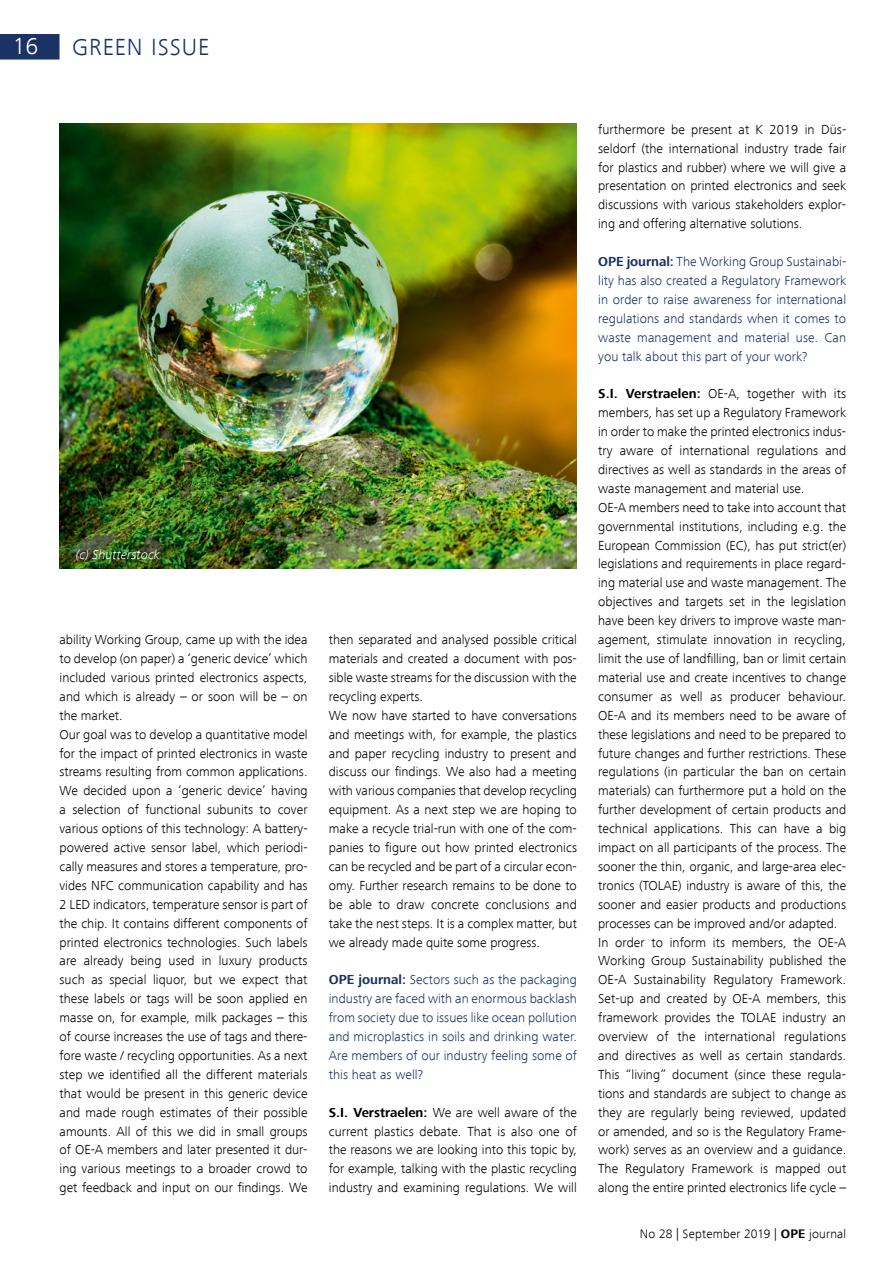
<style>
.page{position:relative;width:893px;height:1263px;background:#fff}
.page>*{position:absolute;margin:0;border:0;box-sizing:border-box;transform-origin:0 0}
.t1{font:300 24px "Frutiger Next Com";letter-spacing:.04em;color:#1a3264}
.t2{font:300 24px "Frutiger Next Com";color:#fff}
.t3{font:300 13.5px/18.9px "Frutiger Next Com";color:#000}
.t4{font:300 13.5px/18.9px "Frutiger Next Com";letter-spacing:.005em;color:#1a3264;text-align:justify}
.t5{font:italic 300 13.5px "Frutiger Next Com";color:#fff}
.t6{font:300 12.75px "Frutiger Next Com";letter-spacing:.02em;color:#000}
.s1{font-weight:700}
</style>
<div class="page">
<div style="left:0;top:34px;width:60px;height:26px;background:#1a3264"></div>
<img style="left:60px;top:124px;width:517px;height:444px">
<h1 class="t2" style="left:13px;top:33px;width:27px">16</h1>
<h1 class="t1" style="left:72px;top:33px;width:139px">GREEN ISSUE</h1>
<p class="t5" style="left:76px;top:547px;width:85px">(c) Shutterstock</p>
<p class="t3" style="left:60px;top:630px;width:250px">ability Working Group, came up with the idea to develop (on paper) a ‘generic device’ which included various printed electronics aspects, and which is already – or soon will be – on the market.<br>Our goal was to develop a quantitative model for the impact of printed electronics in waste streams resulting from common applications.<br>We decided upon a ‘generic device’ having a selection of functional subunits to cover various options of this technology: A battery&shy;powered active sensor label, which periodi&shy;cally measures and stores a temperature, pro&shy;vides NFC communication capability and has 2 LED indicators, temperature sensor is part of the chip. It contains different components of printed electronics technologies. Such labels are already being used in luxury products such as special liquor, but we expect that these labels or tags will be soon applied en masse on, for example, milk packages – this of course increases the use of tags and there&shy;fore waste / recycling opportunities. As a next step we identified all the different materials that would be present in this generic device and made rough estimates of their possible amounts. All of this we did in small groups of OE-A members and later presented it dur&shy;ing various meetings to a broader crowd to get feedback and input on our findings. We</p>
<p class="t3" style="left:329px;top:630px;width:250px">then separated and analysed possible critical materials and created a document with pos&shy;sible waste streams for the discussion with the recycling experts.<br>We now have started to have conversations and meetings with, for example, the plastics and paper recycling industry to present and discuss our findings. We also had a meeting with various companies that develop recycling equipment. As a next step we are hoping to make a recycle trial-run with one of the com&shy;panies to figure out how printed electronics can be recycled and be part of a circular econ&shy;omy. Further research remains to be done to be able to draw concrete conclusions and take the nest steps. It is a complex matter, but we already made quite some progress.</p>
<p class="t4" style="left:329px;top:970px;width:250px"><span class="s1">OPE journal:</span> Sectors such as the packaging industry are faced with an enormous backlash from society due to issues like ocean pollution and microplastics in soils and drinking water.<br>Are members of our industry feeling some of this heat as well?</p>
<p class="t3" style="left:329px;top:1103px;width:250px;text-align:justify"><span class="s1">S.I. Verstraelen:</span> We are well aware of the current plastics debate. That is also one of the reasons we are looking into this topic by, for example, talking with the plastic recycling industry and examining regulations. We will</p>
<p class="t3" style="left:598px;top:120px;width:250px;text-align:justify">furthermore be present at K 2019 in Düs&shy;seldorf (the international industry trade fair for plastics and rubber) where we will give a presentation on printed electronics and seek discussions with various stakeholders explor&shy;ing and offering alternative solutions.</p>
<p class="t4" style="left:598px;top:252px;width:250px"><span class="s1">OPE journal:</span> The Working Group Sustainabi&shy;lity has also created a Regulatory Framework in order to raise awareness for international regulations and standards when it comes to waste management and material use. Can you talk about this part of your work?</p>
<p class="t3" style="left:598px;top:384px;width:250px"><span class="s1">S.I. Verstraelen:</span> OE-A, together with its members, has set up a Regulatory Framework in order to make the printed electronics indus&shy;try aware of international regulations and directives as well as standards in the areas of waste management and material use.<br>OE-A members need to take into account that governmental institutions, including e.g. the European Commission (EC), has put strict(er) legislations and requirements in place regard&shy;ing material use and waste management. The objectives and targets set in the legislation have been key drivers to improve waste man&shy;agement, stimulate innovation in recycling, limit the use of landfilling, ban or limit certain material use and create incentives to change consumer as well as producer behaviour.<br>OE-A and its members need to be aware of these legislations and need to be prepared to future changes and further restrictions. These regulations (in particular the ban on certain materials) can furthermore put a hold on the further development of certain products and technical applications. This can have a big impact on all participants of the process. The sooner the thin, organic, and large-area elec&shy;tronics (TOLAE) industry is aware of this, the sooner and easier products and productions processes can be improved and/or adapted.<br>In order to inform its members, the OE-A Working Group Sustainability published the OE-A Sustainability Regulatory Framework.<br>Set-up and created by OE-A members, this framework provides the TOLAE industry an overview of the international regulations and directives as well as certain standards.<br>This “living” document (since these regula&shy;tions and standards are subject to change as they are regularly being reviewed, updated or amended, and so is the Regulatory Frame&shy;work) serves as an overview and a guidance.<br>The Regulatory Framework is mapped out along the entire printed electronics life cycle –</p>
<p class="t6" style="left:640px;top:1226px;width:208px">No 28 | September 2019 | <span class="s1">OPE</span> journal</p>
</div>
